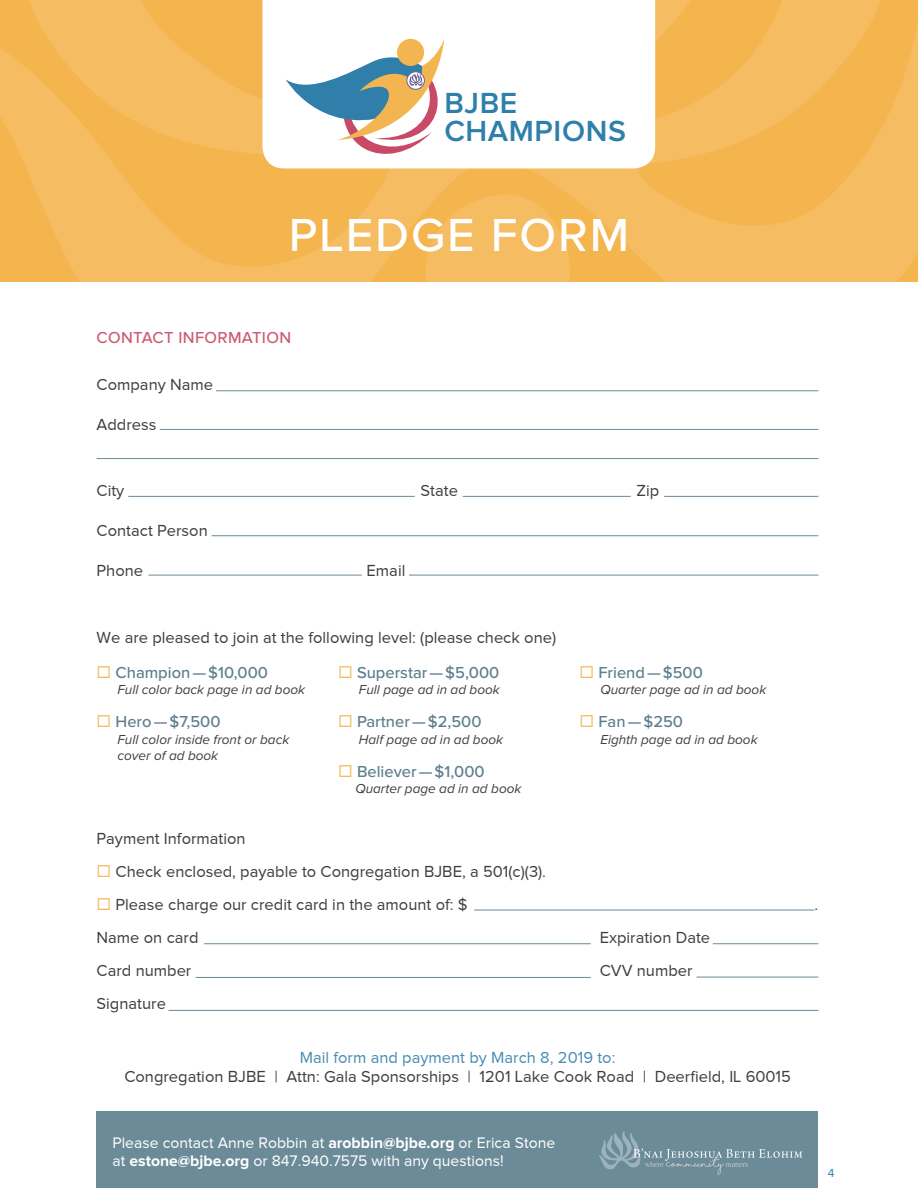
<style>
.page{position:relative;width:918px;height:1188px;background:#fff}
.page>*{position:absolute;margin:0;border:0;box-sizing:border-box;transform-origin:0 0}
.t1{font:500 48px "Proxima Nova";letter-spacing:.04em;color:#fff}
.t2{font:600 30.15px/27.3px "Proxima Nova";letter-spacing:.02em;color:#2e7faa}
.t3{font:16.5px "Proxima Nova";color:#3e3e3f}
.t4{font:500 16.5px "Proxima Nova";color:#5c7e8d}
.t5{font:16.5px "Proxima Nova";color:#478cb3}
.t6{font:500 16.5px "Proxima Nova";letter-spacing:.02em;color:#cd5b75}
.t7{font:15.75px/18px "Proxima Nova";color:#fff}
.t8{font:italic 13.5px/16.5px "Proxima Nova";color:#3e3e3f}
.t9{font:12px "Proxima Nova";color:#2e7faa}
.s1{color:#f3bc62}
.s2{font-weight:700}
</style>
<div class="page">
<svg style="left:0;top:0;width:918px;height:282px;background:#f5b858"></svg>
<svg style="left:262px;top:0;width:393px;height:168px"></svg>
<svg style="left:286px;top:39px;width:171px;height:138px"></svg>
<hr style="left:216px;top:391px;width:602px;height:1px;background:#6a8997">
<hr style="left:160px;top:429px;width:658px;height:1px;background:#6a8997">
<hr style="left:212px;top:535px;width:606px;height:1px;background:#6a8997">
<hr style="left:128px;top:496px;width:287px;height:1px;background:#6a8997">
<hr style="left:463px;top:496px;width:168px;height:1px;background:#6a8997">
<hr style="left:664px;top:496px;width:154px;height:1px;background:#6a8997">
<hr style="left:97px;top:458px;width:721px;height:1px;background:#6a8997">
<hr style="left:148px;top:575px;width:214px;height:1px;background:#6a8997">
<hr style="left:409px;top:575px;width:409px;height:1px;background:#6a8997">
<hr style="left:474px;top:910px;width:340px;height:1px;background:#6a8997">
<hr style="left:204px;top:943px;width:387px;height:1px;background:#6a8997">
<hr style="left:168px;top:1010px;width:650px;height:1px;background:#6a8997">
<hr style="left:196px;top:977px;width:395px;height:1px;background:#6a8997">
<hr style="left:713px;top:943px;width:105px;height:1px;background:#6a8997">
<hr style="left:697px;top:977px;width:121px;height:1px;background:#6a8997">
<div style="left:97px;top:1111px;width:721px;height:77px;background:#6c8b99"></div>
<svg style="left:599px;top:1131px;width:203px;height:44px"></svg>
<h2 class="t2" style="left:444px;top:91px;width:183px">BJBE<br>CHAMPIONS</h2>
<h1 class="t1" style="left:289px;top:208px;width:342px">PLEDGE FORM</h1>
<p class="t6" style="left:97px;top:328px;width:196px">CONTACT INFORMATION</p>
<p class="t3" style="left:97px;top:375px;width:118px">Company Name</p>
<p class="t3" style="left:97px;top:415px;width:61px">Address</p>
<p class="t3" style="left:97px;top:482px;width:29px">City</p>
<p class="t3" style="left:421px;top:482px;width:39px">State</p>
<p class="t3" style="left:637px;top:482px;width:24px">Zip</p>
<p class="t3" style="left:97px;top:521px;width:113px">Contact Person</p>
<p class="t3" style="left:97px;top:561px;width:48px">Phone</p>
<p class="t3" style="left:367px;top:561px;width:40px">Email</p>
<p class="t3" style="left:97px;top:628px;width:461px">We are pleased to join at the following level: (please check one)</p>
<p class="t4" style="left:97px;top:663px;width:173px"><span class="s1">◻</span> Champion — $10,000</p>
<p class="t8" style="left:117px;top:682px;width:189px">Full color back page in ad book</p>
<p class="t4" style="left:97px;top:712px;width:125px"><span class="s1">◻</span> Hero — $7,500</p>
<p class="t8" style="left:117px;top:732px;width:173px">Full color inside front or back cover of ad book</p>
<p class="t4" style="left:338px;top:663px;width:163px"><span class="s1">◻</span> Superstar — $5,000</p>
<p class="t8" style="left:359px;top:682px;width:142px">Full page ad in ad book</p>
<p class="t4" style="left:338px;top:712px;width:145px"><span class="s1">◻</span> Partner — $2,500</p>
<p class="t8" style="left:359px;top:732px;width:146px">Half page ad in ad book</p>
<p class="t4" style="left:338px;top:762px;width:148px"><span class="s1">◻</span> Believer — $1,000</p>
<p class="t8" style="left:355px;top:781px;width:167px">Quarter page ad in ad book</p>
<p class="t4" style="left:579px;top:663px;width:125px"><span class="s1">◻</span> Friend — $500</p>
<p class="t8" style="left:600px;top:682px;width:167px">Quarter page ad in ad book</p>
<p class="t4" style="left:579px;top:712px;width:105px"><span class="s1">◻</span> Fan — $250</p>
<p class="t8" style="left:600px;top:732px;width:159px">Eighth page ad in ad book</p>
<p class="t3" style="left:97px;top:830px;width:151px">Payment Information</p>
<p class="t3" style="left:97px;top:863px;width:451px"><span class="s1">◻</span> Check enclosed, payable to Congregation BJBE, a 501(c)(3).</p>
<p class="t3" style="left:97px;top:896px;width:373px"><span class="s1">◻</span> Please charge our credit card in the amount of: $</p>
<p class="t3" style="left:815px;top:896px;width:5px">.</p>
<p class="t3" style="left:97px;top:929px;width:103px">Name on card</p>
<p class="t3" style="left:600px;top:929px;width:112px">Expiration Date</p>
<p class="t3" style="left:97px;top:962px;width:96px">Card number</p>
<p class="t3" style="left:600px;top:962px;width:94px">CVV number</p>
<p class="t3" style="left:97px;top:995px;width:71px">Signature</p>
<p class="t5" style="left:300px;top:1048px;width:317px">Mail form and payment by March 8, 2019 to:</p>
<p class="t3" style="left:124px;top:1067px;width:668px">Congregation BJBE | Attn: Gala Sponsorships | 1201 Lake Cook Road | Deerfield, IL 60015</p>
<p class="t7" style="left:112px;top:1134px;width:444px">Please contact Anne Robbin at <span class="s2">arobbin@bjbe.org</span> or Erica Stone at <span class="s2">estone@bjbe.org</span> or 847.940.7575 with any questions!</p>
<p class="t9" style="left:828px;top:1166px;width:8px">4</p>
</div>
